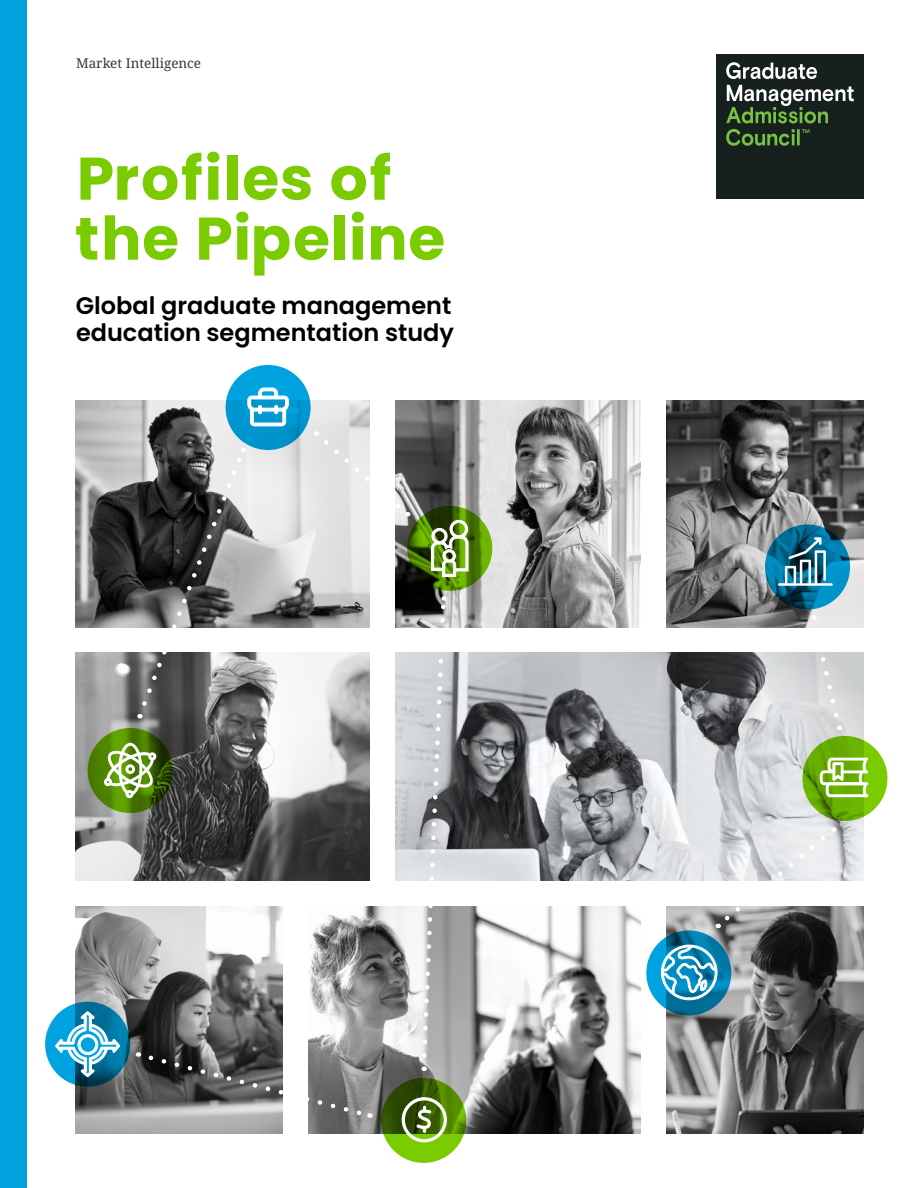
<style>
.page{position:relative;width:918px;height:1188px;background:#fff}
.page>*{position:absolute;margin:0;border:0;box-sizing:border-box;transform-origin:0 0}
.t1{font:700 60px/60px "Poppins";letter-spacing:.01em;color:#7acc00}
.t2{font:600 24px/27px "Poppins";color:#000}
.t3{font:13.5px "Noto Serif";color:#393636}
</style>
<div class="page">
<div style="left:716px;top:54px;width:148px;height:144px;background:#16211f"></div>
<svg style="left:726px;top:62px;width:128px;height:84px"></svg>
<div style="left:0;top:0;width:27px;height:1188px;background:#00a3e0"></div>
<img style="left:76px;top:400px;width:293px;height:228px">
<img style="left:396px;top:400px;width:245px;height:228px">
<img style="left:76px;top:653px;width:293px;height:227px">
<img style="left:395px;top:653px;width:469px;height:227px">
<img style="left:76px;top:907px;width:206px;height:227px">
<svg style="left:407px;top:506px;width:85px;height:85px;background:#477502"></svg>
<svg style="left:431px;top:520px;width:37px;height:57px"></svg>
<img style="left:666px;top:907px;width:198px;height:227px">
<img style="left:309px;top:907px;width:332px;height:227px">
<img style="left:666px;top:400px;width:198px;height:228px">
<svg style="left:646px;top:930px;width:85px;height:86px;background:#0681b0"></svg>
<svg style="left:661px;top:945px;width:57px;height:58px"></svg>
<svg style="left:45px;top:1002px;width:85px;height:85px"></svg>
<svg style="left:55px;top:989px;width:65px;height:88px"></svg>
<div style="left:80px;top:1037px;width:16px;height:15px;background:#00a3e0;border-radius:50%"></div>
<div style="left:80px;top:1037px;width:16px;height:16px;border:1px solid #fff;border-radius:50%"></div>
<svg style="left:696px;top:653px;width:168px;height:226px;background:#babbbd"></svg>
<svg style="left:76px;top:683px;width:188px;height:198px;background:#676767"></svg>
<svg style="left:139px;top:448px;width:107px;height:270px;background:#717171"></svg>
<svg style="left:145px;top:1052px;width:225px;height:67px;background:#808080"></svg>
<svg style="left:811px;top:626px;width:32px;height:104px"></svg>
<svg style="left:765px;top:524px;width:85px;height:86px;background:#037099"></svg>
<svg style="left:778px;top:537px;width:55px;height:49px"></svg>
<svg style="left:226px;top:365px;width:85px;height:85px;background:#029bd4"></svg>
<svg style="left:247px;top:387px;width:42px;height:40px"></svg>
<svg style="left:381px;top:1078px;width:85px;height:85px;background:#548c02"></svg>
<svg style="left:402px;top:1097px;width:45px;height:45px"></svg>
<svg style="left:802px;top:736px;width:85px;height:85px;background:#6bb304"></svg>
<svg style="left:820px;top:758px;width:48px;height:39px"></svg>
<hr style="left:841px;top:770px;width:27px;height:3px;background:#fff">
<svg style="left:316px;top:431px;width:93px;height:85px"></svg>
<svg style="left:717px;top:827px;width:117px;height:101px"></svg>
<svg style="left:420px;top:596px;width:28px;height:464px"></svg>
<svg style="left:88px;top:728px;width:85px;height:85px;background:#426e01"></svg>
<svg style="left:104px;top:743px;width:52px;height:55px"></svg>
<p class="t3" style="left:76px;top:54px;width:127px">Market Intelligence</p>
<h1 class="t1" style="left:75px;top:149px;width:372px">Profiles of the Pipeline</h1>
<p class="t2" style="left:76px;top:292px;width:380px">Global graduate management education segmentation study</p>
</div>
